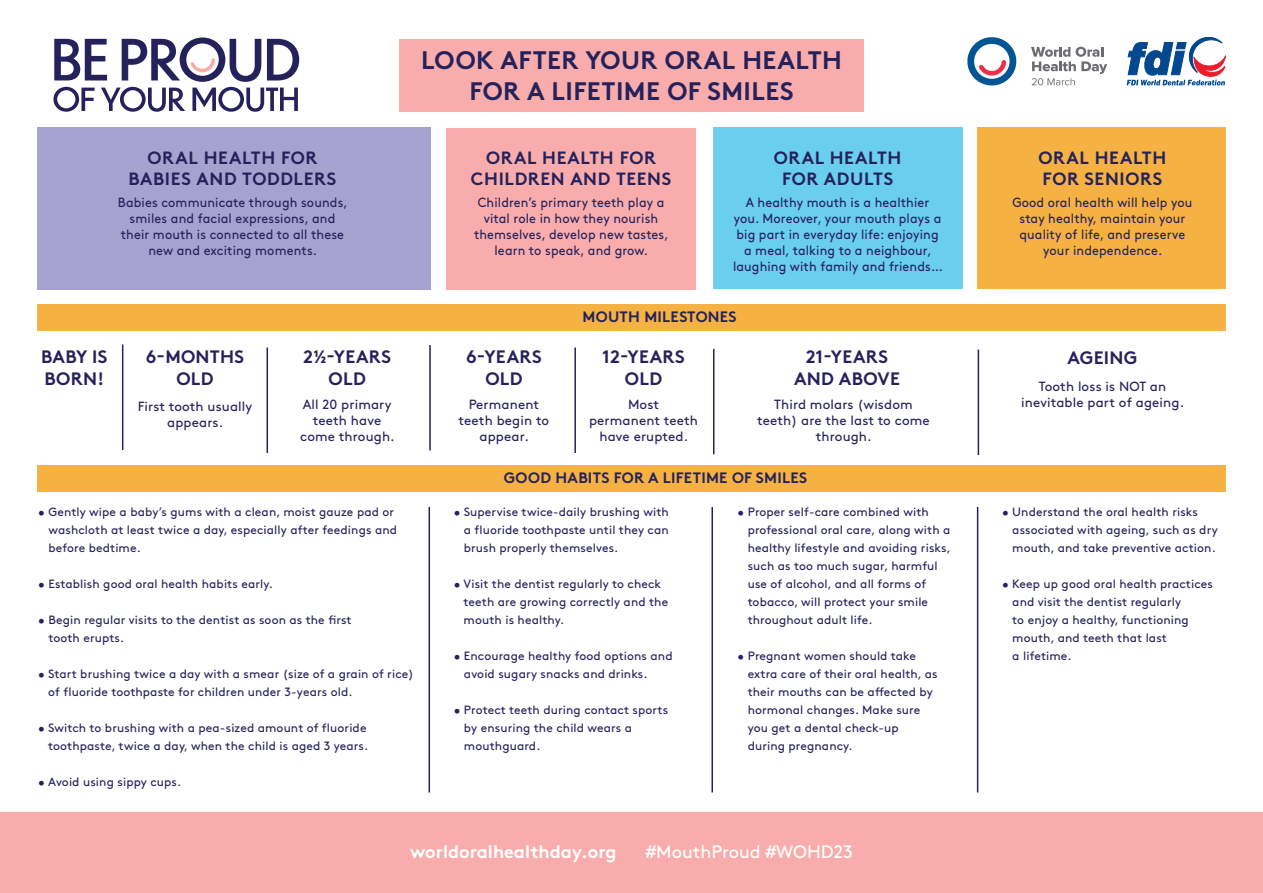
<style>
.page{position:relative;width:1263px;height:893px;background:#fff}
.page>*{position:absolute;margin:0;border:0;box-sizing:border-box;transform-origin:0 0}
.t1{font:700 25.35px/30.5px "Brown";letter-spacing:.015em;color:#25225b;text-align:center}
.FACT_BODY{font:700 18px/21.6px "Brown";letter-spacing:.015em;color:#25225b;text-align:center}
.t2{font:700 18px "Brown";color:#fff}
.t3{font:18px "Brown";color:#fff}
.t4{font:700 17.7px/21.3px "Brown";letter-spacing:.035em;color:#25225b;text-align:center}
.t5{font:700 15.15px "Brown";letter-spacing:.015em;color:#25225b}
.FACT_BODY-2{font:13.35px/16px "Brown";letter-spacing:.01em;color:#25225b;text-align:center;scale:.95 1}
.FACT_BODY-3{font:13.35px/16px "Brown";letter-spacing:.01em;color:#25225b;text-align:center}
.FACT_BODY-4{font:12px/18px "Brown";letter-spacing:.01em;color:#25225b}
</style>
<div class="page">
<div style="left:713px;top:127px;width:249px;height:162px;background:#6aceee"></div>
<div style="left:446px;top:128px;width:250px;height:161px;background:#f8adac"></div>
<div style="left:37px;top:127px;width:394px;height:162px;background:#a7a1cf"></div>
<svg style="left:53px;top:37px;width:246px;height:75px"></svg>
<svg style="left:967px;top:37px;width:50px;height:48px"></svg>
<svg style="left:1031px;top:47px;width:76px;height:38px"></svg>
<svg style="left:1127px;top:37px;width:98px;height:48px"></svg>
<div style="left:399px;top:39px;width:464px;height:73px;background:#f8adac"></div>
<div style="left:0;top:812px;width:1263px;height:81px;background:#f8adac"></div>
<div style="left:37px;top:304px;width:1188px;height:27px;background:#f5b243"></div>
<div style="left:37px;top:465px;width:1188px;height:27px;background:#f5b243"></div>
<hr style="left:428px;top:507px;width:2px;height:285px;background:#25225b">
<hr style="left:711px;top:507px;width:2px;height:285px;background:#25225b">
<hr style="left:977px;top:507px;width:1px;height:285px;background:#25225b">
<hr style="left:122px;top:344px;width:1px;height:106px;background:#25225b">
<hr style="left:266px;top:347px;width:2px;height:106px;background:#25225b">
<hr style="left:429px;top:345px;width:2px;height:105px;background:#25225b">
<hr style="left:574px;top:347px;width:2px;height:106px;background:#25225b">
<hr style="left:713px;top:349px;width:1px;height:105px;background:#25225b">
<hr style="left:978px;top:350px;width:1px;height:105px;background:#25225b">
<div style="left:977px;top:127px;width:248px;height:162px;background:#f5b243"></div>
<p class="t1" style="left:421px;top:43px;width:422px">LOOK AFTER YOUR ORAL HEALTH<br>FOR A LIFETIME OF SMILES</p>
<p class="t4" style="left:129px;top:145px;width:209px">ORAL HEALTH FOR<br>BABIES AND TODDLERS</p>
<p class="FACT_BODY-2" style="left:118px;top:194px;width:244px">Babies communicate through sounds, smiles and facial expressions, and their mouth is connected to all these new and exciting moments.</p>
<p class="t4" style="left:471px;top:145px;width:202px">ORAL HEALTH FOR<br>CHILDREN AND TEENS</p>
<p class="FACT_BODY-2" style="left:474px;top:194px;width:206px">Children’s primary teeth play a vital role in how they nourish themselves, develop new tastes, learn to speak, and grow.</p>
<p class="t4" style="left:774px;top:145px;width:129px">ORAL HEALTH<br>FOR ADULTS</p>
<p class="FACT_BODY-2" style="left:733px;top:194px;width:222px">A healthy mouth is a healthier you. Moreover, your mouth plays a big part in everyday life: enjoying a meal, talking to a neighbour, laughing with family and friends…</p>
<p class="t4" style="left:1039px;top:145px;width:129px;text-align:left">ORAL HEALTH<br>FOR SENIORS</p>
<p class="FACT_BODY-2" style="left:1012px;top:194px;width:191px">Good oral health will help you stay healthy, maintain your quality of life, and preserve your independence.</p>
<p class="FACT_BODY" style="left:41px;top:344px;width:68px">BABY IS</p>
<p class="FACT_BODY" style="left:44px;top:366px;width:61px">BORN!</p>
<p class="t5" style="left:583px;top:304px;width:156px">MOUTH MILESTONES</p>
<p class="FACT_BODY" style="left:146px;top:344px;width:100px">6-MONTHS<br>OLD</p>
<p class="FACT_BODY" style="left:303px;top:344px;width:89px">21/2-YEARS<br>OLD</p>
<p class="FACT_BODY" style="left:466px;top:344px;width:77px">6-YEARS<br>OLD</p>
<p class="FACT_BODY" style="left:602px;top:344px;width:84px">12-YEARS<br>OLD</p>
<p class="FACT_BODY" style="left:794px;top:344px;width:107px">21-YEARS<br>AND ABOVE</p>
<p class="FACT_BODY" style="left:1067px;top:345px;width:71px">AGEING</p>
<p class="FACT_BODY-3" style="left:138px;top:398px;width:116px">First tooth usually appears.</p>
<p class="FACT_BODY-3" style="left:300px;top:395px;width:96px">All 20 primary teeth have come through.</p>
<p class="FACT_BODY-3" style="left:459px;top:395px;width:92px">Permanent teeth begin to appear.</p>
<p class="FACT_BODY-3" style="left:589px;top:395px;width:110px">Most<br>permanent teeth have erupted.</p>
<p class="FACT_BODY-3" style="left:757px;top:395px;width:174px">Third molars (wisdom teeth) are the last to come through.</p>
<p class="FACT_BODY-3" style="left:1021px;top:377px;width:165px">Tooth loss is NOT an inevitable part of ageing.</p>
<p class="t5" style="left:504px;top:465px;width:305px">GOOD HABITS FOR A LIFETIME OF SMILES</p>
<p class="FACT_BODY-4" style="left:48px;top:502px;width:350px;text-indent:-10px">• Gently wipe a baby’s gums with a clean, moist gauze pad or washcloth at least twice a day, especially after feedings and before bedtime.</p>
<p class="FACT_BODY-4" style="left:38px;top:574px;width:236px">• Establish good oral health habits early.</p>
<p class="FACT_BODY-4" style="left:48px;top:610px;width:305px;text-indent:-10px">• Begin regular visits to the dentist as soon as the first tooth erupts.</p>
<p class="FACT_BODY-4" style="left:48px;top:664px;width:367px;text-indent:-10px">• Start brushing twice a day with a smear (size of a grain of rice) of fluoride toothpaste for children under 3-years old.</p>
<p class="FACT_BODY-4" style="left:38px;top:718px;width:332px;text-align:right">• Switch to brushing with a pea-sized amount of fluoride toothpaste, twice a day, when the child is aged 3 years.</p>
<p class="FACT_BODY-4" style="left:38px;top:772px;width:145px">• Avoid using sippy cups.</p>
<p class="FACT_BODY-4" style="left:464px;top:502px;width:207px;text-align:justify;text-indent:-10px">• Supervise twice-daily brushing with a fluoride toothpaste until they can brush properly themselves.</p>
<p class="FACT_BODY-4" style="left:464px;top:574px;width:206px;text-indent:-10px">• Visit the dentist regularly to check teeth are growing correctly and the mouth is healthy.</p>
<p class="FACT_BODY-4" style="left:464px;top:646px;width:210px;text-indent:-10px">• Encourage healthy food options and avoid sugary snacks and drinks.</p>
<p class="FACT_BODY-4" style="left:464px;top:700px;width:206px;text-indent:-10px">• Protect teeth during contact sports by ensuring the child wears a mouthguard.</p>
<p class="FACT_BODY-4" style="left:748px;top:502px;width:205px;text-indent:-10px">• Proper self-care combined with professional oral care, along with a healthy lifestyle and avoiding risks, such as too much sugar, harmful use of alcohol, and all forms of tobacco, will protect your smile throughout adult life.</p>
<p class="FACT_BODY-4" style="left:748px;top:646px;width:192px;text-indent:-10px">• Pregnant women should take extra care of their oral health, as their mouths can be affected by hormonal changes. Make sure you get a dental check-up during pregnancy.</p>
<p class="t2" style="left:410px;top:837px;width:208px">worldoralhealthday.org</p>
<p class="t3" style="left:646px;top:838px;width:209px">#MouthProud #WOHD23</p>
<p class="FACT_BODY-4" style="left:1012px;top:502px;width:207px;text-indent:-10px">• Understand the oral health risks associated with ageing, such as dry mouth, and take preventive action.</p>
<p class="FACT_BODY-4" style="left:1012px;top:574px;width:202px;text-indent:-10px">• Keep up good oral health practices and visit the dentist regularly<br>to enjoy a healthy, functioning mouth, and teeth that last<br>a lifetime.</p>
</div>
